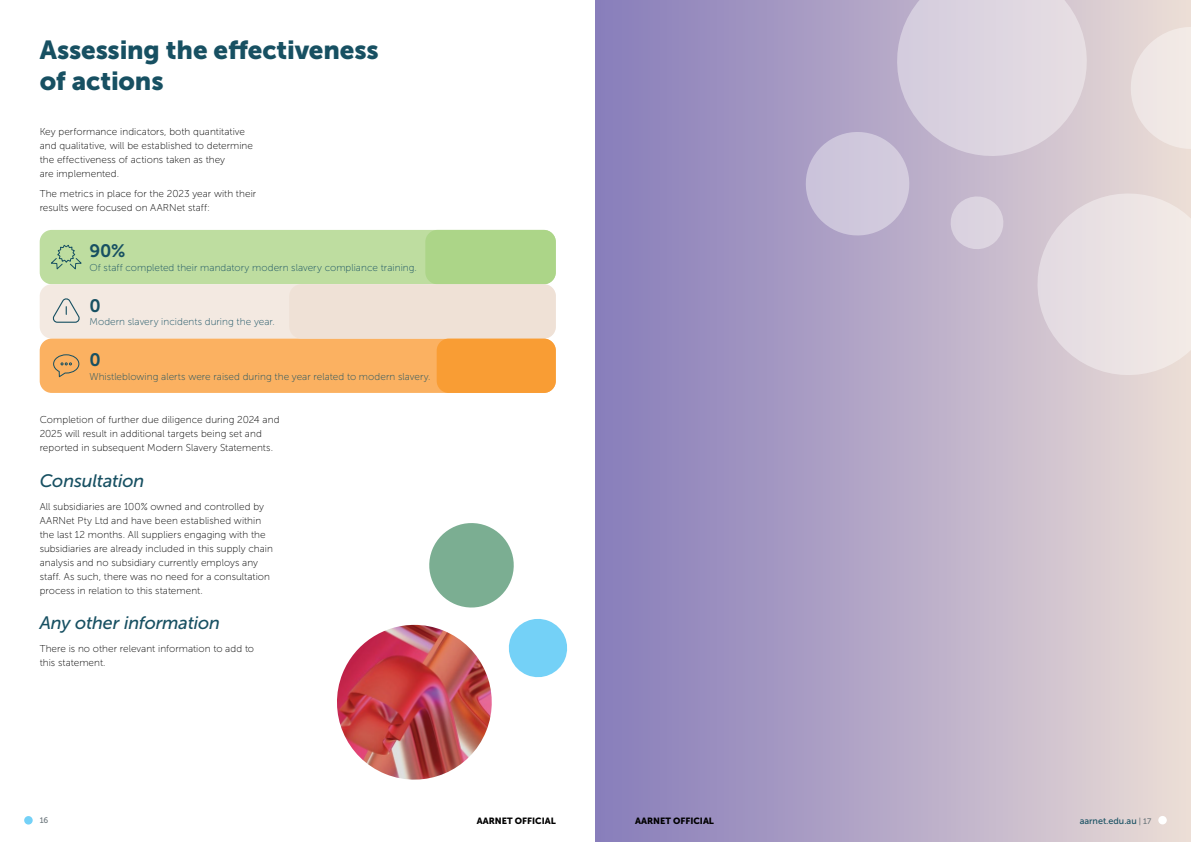
<style>
.page{position:relative;width:1191px;height:842px;background:#fff}
.page>*{position:absolute;margin:0;border:0;box-sizing:border-box;transform-origin:0 0}
.t1{font:26px/31.2px "Museo Sans 900";letter-spacing:-.005em;color:#175062}
.t2{font:italic 18px "Museo Sans 500";letter-spacing:-.01em;color:#175062}
.t3{font:18px "Museo Sans 700";color:#175062}
.t4{font:10px/14px "Museo Sans 100";letter-spacing:.005em;color:#000}
.t5{font:10px "Museo Sans 100";letter-spacing:.005em;color:#175062}
.t6{font:9px "Museo Sans 900";color:#000}
.t7{font:9px "Museo Sans 500";color:#175062}
.t8{font:8px "Museo Sans 500";color:#69747a}
.s1{font-size:8px;color:#69747a}
</style>
<div class="page">
<div style="left:24px;top:816px;width:9px;height:8px;background:#74d1f7;border-radius:50%"></div>
<div style="left:595px;top:0;width:596px;height:842px;background:linear-gradient(to right,#867bba,#eadcd6)"></div>
<div style="left:40px;top:230px;width:516px;height:54px;background:#bedda0;border-radius:12px"></div>
<div style="left:40px;top:284px;width:516px;height:55px;background:#f3e9e1;border-radius:12px"></div>
<div style="left:40px;top:339px;width:516px;height:54px;background:#fbb161;border-radius:12px"></div>
<div style="left:425px;top:230px;width:131px;height:54px;background:#acd588;border-radius:12px"></div>
<div style="left:289px;top:284px;width:267px;height:55px;background:#efe1d6;border-radius:12px"></div>
<div style="left:437px;top:339px;width:119px;height:54px;background:#f99d34;border-radius:12px"></div>
<svg style="left:51px;top:244px;width:31px;height:26px"></svg>
<svg style="left:52px;top:298px;width:28px;height:25px"></svg>
<svg style="left:53px;top:354px;width:27px;height:24px"></svg>
<img style="left:337px;top:625px;width:155px;height:155px">
<svg style="left:423px;top:523px;width:145px;height:158px"></svg>
<svg style="left:800px;top:0;width:391px;height:385px;background:#d0c5d4"></svg>
<div style="left:1158px;top:816px;width:8px;height:8px;background:#fff;border-radius:50%"></div>
<h1 class="t1" style="left:40px;top:34px;width:340px">Assessing the effectiveness of actions</h1>
<p class="t4" style="left:40px;top:125px;width:215px">Key performance indicators, both quantitative and qualitative, will be established to determine the effectiveness of actions taken as they<br>are implemented.</p>
<p class="t4" style="left:40px;top:186px;width:218px">The metrics in place for the 2023 year with their results were focused on AARNet staff:</p>
<h2 class="t3" style="left:89px;top:241px;width:38px">90%</h2>
<p class="t5" style="left:89px;top:262px;width:329px">Of staff completed their mandatory modern slavery compliance training.</p>
<h2 class="t3" style="left:89px;top:296px;width:13px">0</h2>
<p class="t5" style="left:89px;top:316px;width:187px">Modern slavery incidents during the year.</p>
<h2 class="t3" style="left:89px;top:350px;width:13px">0</h2>
<p class="t5" style="left:89px;top:371px;width:343px">Whistleblowing alerts were raised during the year related to modern slavery.</p>
<p class="t4" style="left:40px;top:413px;width:241px">Completion of further due diligence during 2024 and<br>2025 will result in additional targets being set and reported in subsequent Modern Slavery Statements.</p>
<h2 class="t2" style="left:40px;top:471px;width:106px">Consultation</h2>
<p class="t4" style="left:40px;top:499px;width:235px">All subsidiaries are 100% owned and controlled by AARNet Pty Ltd and have been established within the last 12 months. All suppliers engaging with the subsidiaries are already included in this supply chain analysis and no subsidiary currently employs any staff. As such, there was no need for a consultation process in relation to this statement.</p>
<h2 class="t2" style="left:40px;top:613px;width:182px">Any other information</h2>
<p class="t4" style="left:40px;top:641px;width:216px">There is no other relevant information to add to this statement.</p>
<p class="t8" style="left:40px;top:816px;width:10px">16</p>
<p class="t6" style="left:477px;top:815px;width:80px">AARNET OFFICIAL</p>
<p class="t6" style="left:635px;top:815px;width:80px">AARNET OFFICIAL</p>
<p class="t7" style="left:1079px;top:816px;width:73px">aarnet.edu.au <span class="s1">| 17</span></p>
</div>
